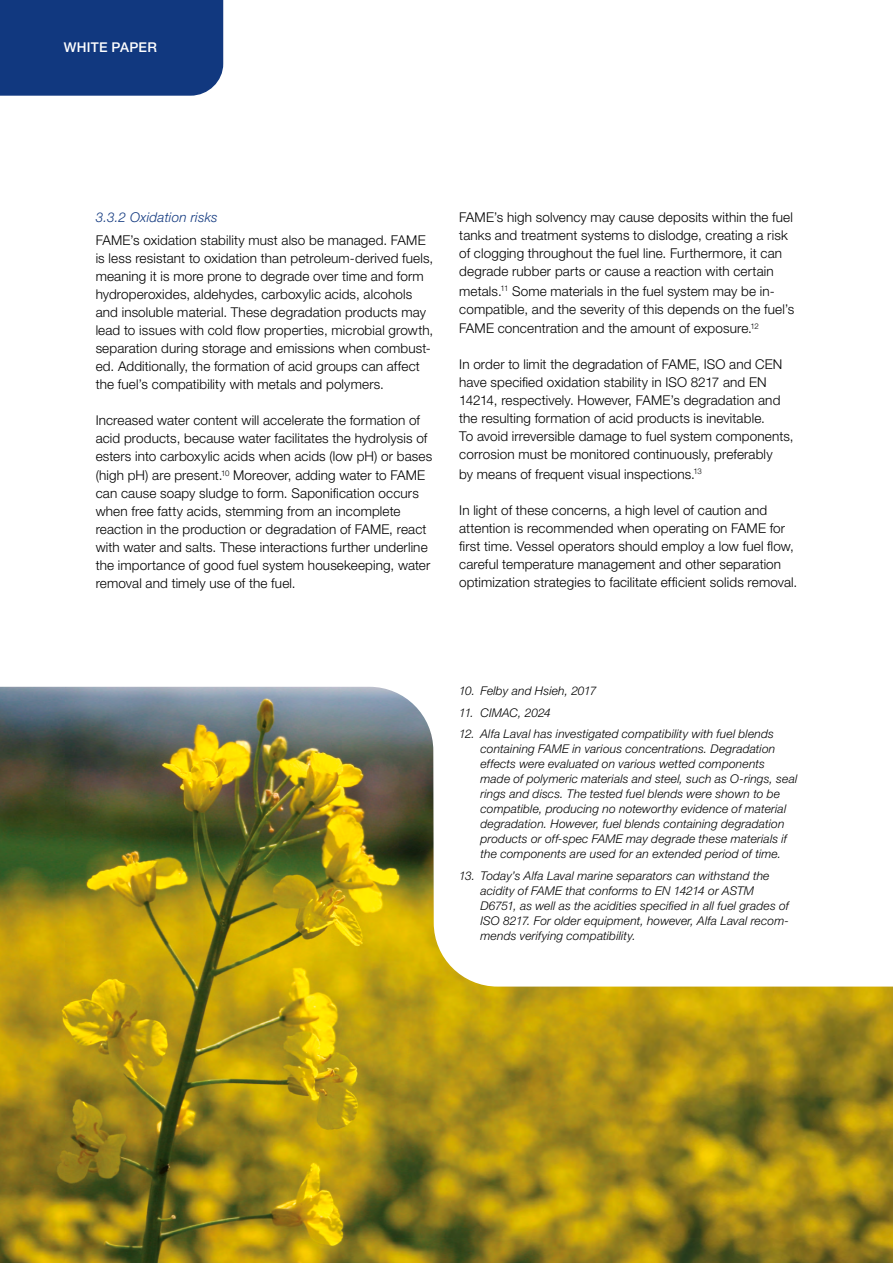
<style>
.page{position:relative;width:893px;height:1263px;background:#fff}
.page>*{position:absolute;margin:0;border:0;box-sizing:border-box;transform-origin:0 0}
.t1{font:300 13.5px/18px "Helvetica Neue LT Std";letter-spacing:.01em;color:#000}
.t2{font:italic 300 13.5px "Helvetica Neue LT Std";letter-spacing:.02em;color:#11387f}
.t3{font:500 13.5px "Helvetica Neue LT Std";letter-spacing:.02em;color:#fff}
.t4{font:italic 300 12px/15px "Helvetica Neue LT Std";letter-spacing:.015em;color:#000}
</style>
<div class="page">
<div style="left:0;top:0;width:223px;height:96px;background:#11387f"></div>
<img style="left:0;top:687px;width:893px;height:576px">
<p class="t3" style="left:64px;top:39px;width:95px">WHITE PAPER</p>
<p class="t2" style="left:96px;top:209px;width:124px">3.3.2 Oxidation risks</p>
<p class="t1" style="left:96px;top:231px;width:339px">FAME’s oxidation stability must also be managed. FAME is less resistant to oxidation than petroleum-derived fuels, meaning it is more prone to degrade over time and form hydroperoxides, aldehydes, carboxylic acids, alcohols and insoluble material. These degradation products may lead to issues with cold flow properties, microbial growth, separation during storage and emissions when combust&shy;ed. Additionally, the formation of acid groups can affect the fuel’s compatibility with metals and polymers.</p>
<p class="t1" style="left:96px;top:411px;width:338px">Increased water content will accelerate the formation of acid products, because water facilitates the hydrolysis of esters into carboxylic acids when acids (low pH) or bases</p>
<p class="t1" style="left:96px;top:466px;width:336px">(high pH) are present.<sup>10</sup> Moreover, adding water to FAME can cause soapy sludge to form. Saponification occurs when free fatty acids, stemming from an incomplete reaction in the production or degradation of FAME, react with water and salts. These interactions further underline the importance of good fuel system housekeeping, water removal and timely use of the fuel.</p>
<p class="t1" style="left:459px;top:208px;width:335px">FAME’s high solvency may cause deposits within the fuel tanks and treatment systems to dislodge, creating a risk of clogging throughout the fuel line. Furthermore, it can degrade rubber parts or cause a reaction with certain</p>
<p class="t1" style="left:459px;top:282px;width:337px">metals.<sup>11</sup> Some materials in the fuel system may be in&shy;compatible, and the severity of this depends on the fuel’s</p>
<p class="t1" style="left:459px;top:319px;width:301px">FAME concentration and the amount of exposure.<sup>12</sup></p>
<p class="t1" style="left:459px;top:355px;width:336px">In order to limit the degradation of FAME, ISO and CEN have specified oxidation stability in ISO 8217 and EN 14214, respectively. However, FAME’s degradation and the resulting formation of acid products is inevitable.<br>To avoid irreversible damage to fuel system components, corrosion must be monitored continuously, preferably</p>
<p class="t1" style="left:459px;top:465px;width:244px">by means of frequent visual inspections.<sup>13</sup></p>
<p class="t1" style="left:459px;top:501px;width:340px">In light of these concerns, a high level of caution and attention is recommended when operating on FAME for first time. Vessel operators should employ a low fuel flow, careful temperature management and other separation optimization strategies to facilitate efficient solids removal.</p>
<p class="t4" style="left:459px;top:683px;width:139px">10. Felby and Hsieh, 2017</p>
<p class="t4" style="left:459px;top:705px;width:93px">11. CIMAC, 2024</p>
<p class="t4" style="left:480px;top:726px;width:318px;text-indent:-21px">12. Alfa Laval has investigated compatibility with fuel blends containing FAME in various concentrations. Degradation effects were evaluated on various wetted components made of polymeric materials and steel, such as O-rings, seal rings and discs. The tested fuel blends were shown to be compatible, producing no noteworthy evidence of material degradation. However, fuel blends containing degradation products or off-spec FAME may degrade these materials if the components are used for an extended period of time.</p>
<p class="t4" style="left:480px;top:867px;width:310px;text-indent:-21px">13. Today’s Alfa Laval marine separators can withstand the acidity of FAME that conforms to EN 14214 or ASTM D6751, as well as the acidities specified in all fuel grades of ISO 8217. For older equipment, however, Alfa Laval recom&shy;mends verifying compatibility.</p>
</div>
